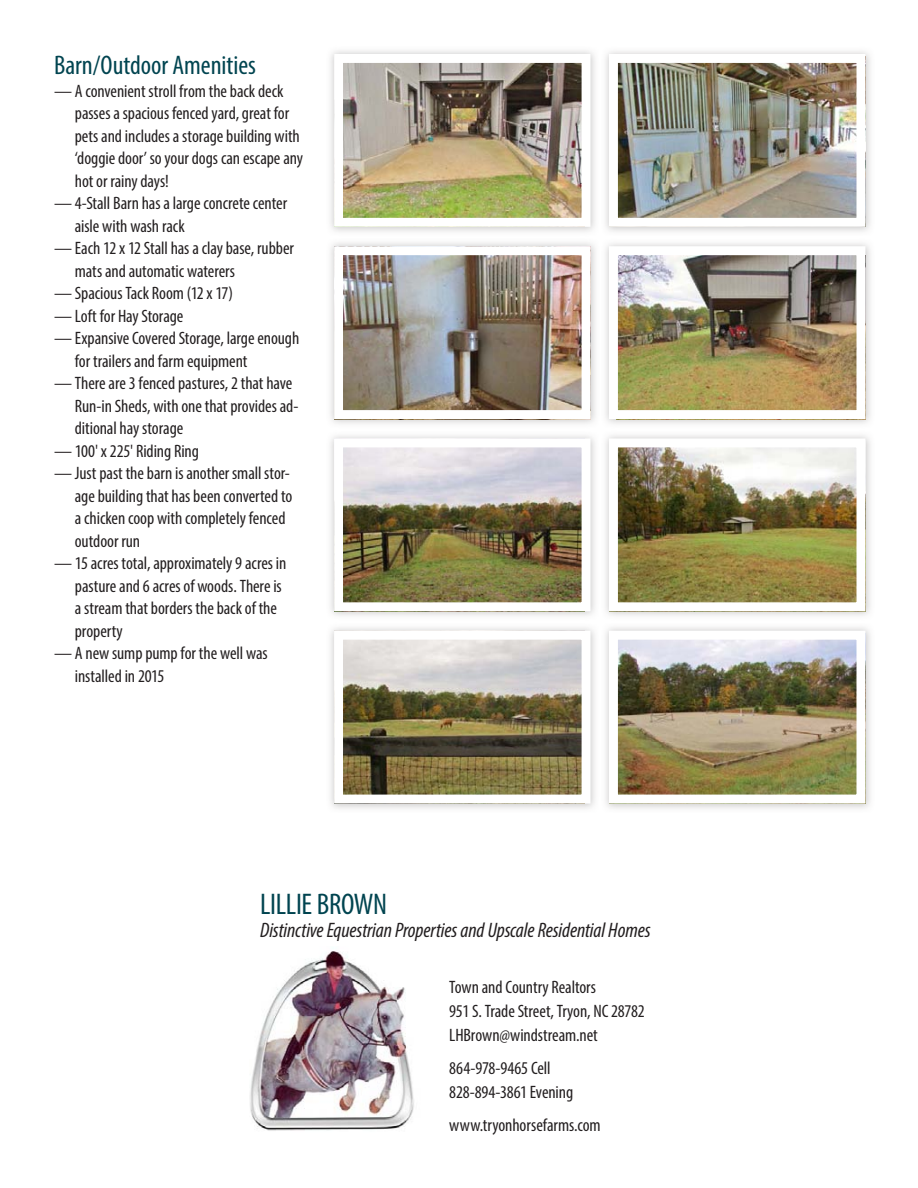
<style>
.page{position:relative;width:918px;height:1188px;background:#fff}
.page>*{position:absolute;margin:0;border:0;box-sizing:border-box;transform-origin:0 0}
.t1{font:condensed 30px "Myriad Pro";letter-spacing:-.01em;color:#004450}
.t2{font:condensed 27px "Myriad Pro";color:#004450}
.t3{font:italic condensed 21px "Myriad Pro";letter-spacing:-.005em;color:#231f20}
.t4{font:condensed 18px/22.5px "Myriad Pro";letter-spacing:-.005em;color:#231f20}
</style>
<div class="page">
<img style="left:330px;top:242px;width:541px;height:182px">
<img style="left:344px;top:256px;width:237px;height:153px">
<div style="left:334px;top:246px;width:257px;height:173px;border:9px solid #fff"></div>
<img style="left:330px;top:435px;width:265px;height:181px">
<img style="left:344px;top:448px;width:237px;height:153px">
<div style="left:334px;top:438px;width:257px;height:173px;border:9px solid #fff"></div>
<img style="left:330px;top:50px;width:541px;height:182px">
<img style="left:344px;top:64px;width:237px;height:153px">
<div style="left:334px;top:54px;width:257px;height:173px;border:9px solid #fff"></div>
<img style="left:344px;top:641px;width:237px;height:153px">
<div style="left:334px;top:631px;width:257px;height:173px;border:9px solid #fff"></div>
<img style="left:619px;top:256px;width:236px;height:153px">
<div style="left:609px;top:246px;width:256px;height:173px;border:9px solid #fff"></div>
<img style="left:605px;top:435px;width:266px;height:181px">
<img style="left:619px;top:448px;width:236px;height:153px">
<div style="left:609px;top:438px;width:256px;height:173px;border:9px solid #fff"></div>
<img style="left:619px;top:64px;width:236px;height:153px">
<div style="left:609px;top:54px;width:256px;height:173px;border:9px solid #fff"></div>
<img style="left:605px;top:627px;width:266px;height:182px">
<img style="left:619px;top:641px;width:236px;height:153px">
<div style="left:609px;top:631px;width:256px;height:173px;border:9px solid #fff"></div>
<img style="left:250px;top:951px;width:164px;height:180px">
<h2 class="t2" style="left:54px;top:49px;width:204px">Barn/Outdoor Amenities</h2>
<p class="t4" style="left:75px;top:79px;width:230px;text-indent:-21px">— A convenient stroll from the back deck passes a spacious fenced yard, great for pets and includes a storage building with ‘doggie door’ so your dogs can escape any hot or rainy days!</p>
<p class="t4" style="left:75px;top:192px;width:214px;text-indent:-21px">— 4-Stall Barn has a large concrete center aisle with wash rack</p>
<p class="t4" style="left:75px;top:237px;width:221px;text-indent:-21px">— Each 12 x 12 Stall has a clay base, rubber mats and automatic waterers</p>
<p class="t4" style="left:54px;top:282px;width:180px">— Spacious Tack Room (12 x 17)</p>
<p class="t4" style="left:54px;top:304px;width:131px">— Loft for Hay Storage</p>
<p class="t4" style="left:75px;top:327px;width:226px;text-indent:-21px">— Expansive Covered Storage, large enough for trailers and farm equipment</p>
<p class="t4" style="left:75px;top:372px;width:225px;text-indent:-21px">— There are 3 fenced pastures, 2 that have<br>Run-in Sheds, with one that provides ad&shy;ditional hay storage</p>
<p class="t4" style="left:54px;top:439px;width:147px">— 100' x 225' Riding Ring</p>
<p class="t4" style="left:75px;top:462px;width:219px;text-indent:-21px">— Just past the barn is another small stor&shy;age building that has been converted to a chicken coop with completely fenced outdoor run</p>
<p class="t4" style="left:75px;top:552px;width:213px;text-indent:-21px">— 15 acres total, approximately 9 acres in pasture and 6 acres of woods. There is a stream that borders the back of the property</p>
<p class="t4" style="left:75px;top:642px;width:194px;text-indent:-21px">— A new sump pump for the well was installed in 2015</p>
<h1 class="t1" style="left:260px;top:886px;width:128px">LILLIE BROWN</h1>
<p class="t3" style="left:260px;top:917px;width:392px">Distinctive Equestrian Properties and Upscale Residential Homes</p>
<p class="t4" style="left:449px;top:975px;width:197px;line-height:24px">Town and Country Realtors<br>951 S. Trade Street, Tryon, NC 28782<br>LHBrown@windstream.net</p>
<p class="t4" style="left:449px;top:1056px;width:125px;line-height:24px">864-978-9465 Cell<br>828-894-3861 Evening</p>
<p class="t4" style="left:449px;top:1114px;width:153px">www.tryonhorsefarms.com</p>
</div>
